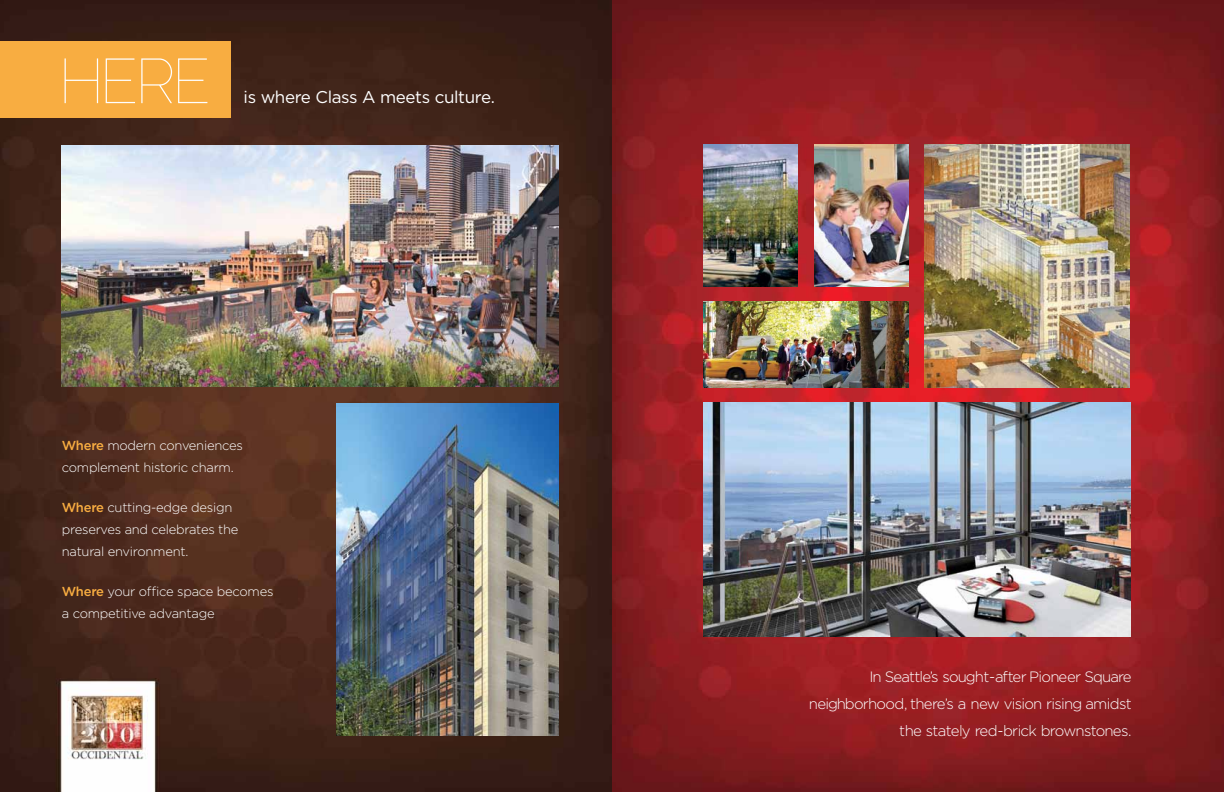
<style>
.page{position:relative;width:1224px;height:792px;background:#fff}
.page>*{position:absolute;margin:0;border:0;box-sizing:border-box;transform-origin:0 0}
.t1{font:100 63px "Raleway";color:#fff}
.t2{font:17px "Gotham";letter-spacing:-.02em;color:#fff}
.t3{font:300 15px/27px "Gotham";letter-spacing:-.05em;color:#fff;text-align:right}
.t4{font:300 13px/22px "Gotham";letter-spacing:-.02em;color:#fff}
.s1{font-weight:500;color:#f8ad41}
</style>
<div class="page">
<img style="left:0;top:0;width:1224px;height:792px">
<div style="left:0;top:42px;width:230px;height:76px;background:#f8ad41"></div>
<img style="left:703px;top:403px;width:427px;height:233px">
<img style="left:703px;top:301px;width:205px;height:86px">
<img style="left:703px;top:144px;width:94px;height:142px">
<img style="left:814px;top:144px;width:94px;height:142px">
<img style="left:924px;top:144px;width:206px;height:243px">
<img style="left:62px;top:145px;width:497px;height:242px">
<img style="left:337px;top:403px;width:222px;height:333px">
<h1 class="t1" style="left:60px;top:45px;width:149px">HERE</h1>
<h2 class="t2" style="left:244px;top:86px;width:253px">is where Class A meets culture.</h2>
<p class="t4" style="left:62px;top:434px;width:182px"><span class="s1">Where</span> modern conveniences complement historic charm.</p>
<p class="t4" style="left:62px;top:496px;width:178px"><span class="s1">Where</span> cutting-edge design preserves and celebrates the natural environment.</p>
<p class="t4" style="left:62px;top:580px;width:213px"><span class="s1">Where</span> your office space becomes a competitive advantage</p>
<p class="t3" style="left:809px;top:663px;width:324px">In Seattle’s sought-after Pioneer Square neighborhood, there’s a new vision rising amidst the stately red-brick brownstones.</p>
</div>
